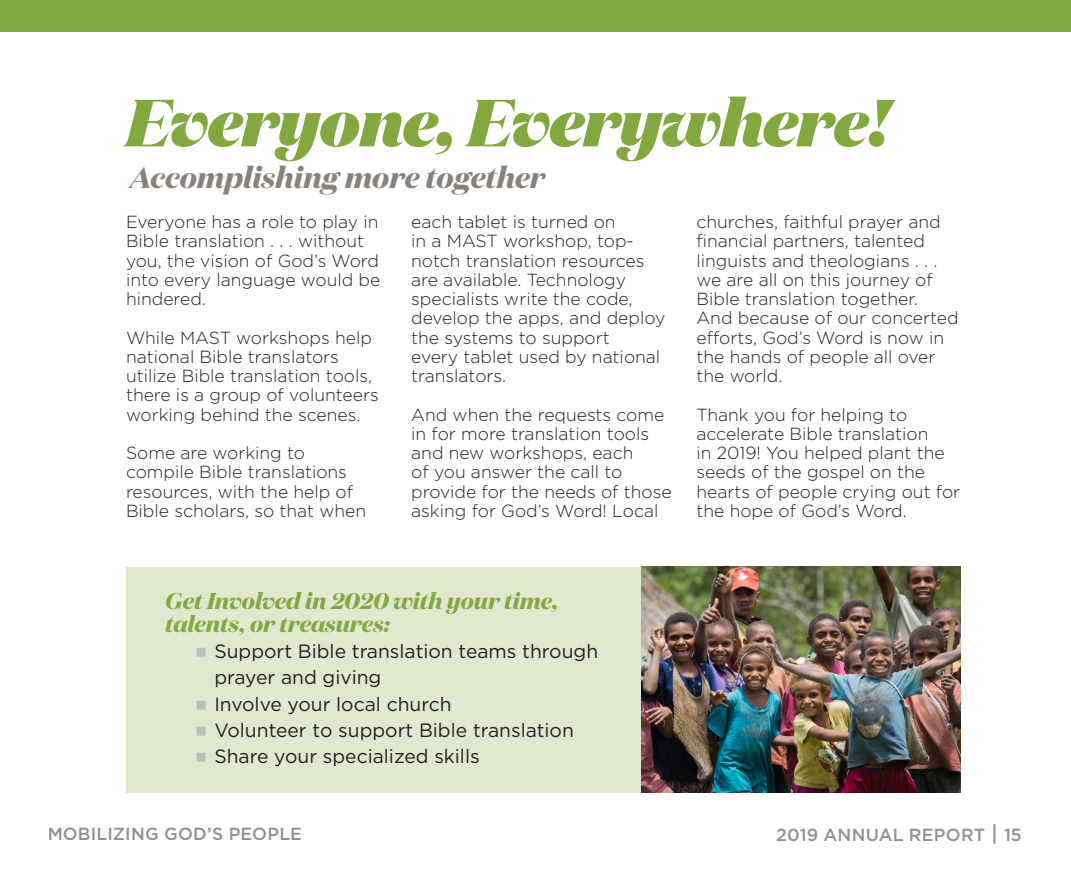
<style>
.page{position:relative;width:1071px;height:882px;background:#fff}
.page>*{position:absolute;margin:0;border:0;box-sizing:border-box;transform-origin:0 0}
.t1{font:italic 900 66.5px "Domaine Display";letter-spacing:-.01em;color:#82a93f}
.t2{font:italic 700 29.75px "Domaine Display";color:#8b817b}
.t3{font:italic 700 22.75px/22.8px "Domaine Display";color:#82a93f}
.t4{font:19.25px "Gotham";color:#231f20}
.t5{font:300 17.5px/19.2px "Gotham";color:#231f20}
.t6{font:500 17.5px "Gotham";letter-spacing:.015em;color:#231f20}
.s1{font-family:"Commercial Pi BT";font-size:17.5px;color:#bcbdc0}
.s2{font-size:21px}
</style>
<div class="page">
<div style="left:126px;top:567px;width:541px;height:226px;background:#e1e8d0"></div>
<div style="left:0;top:0;width:1071px;height:32px;background:#82a93f"></div>
<img style="left:641px;top:567px;width:320px;height:226px">
<h1 class="t1" style="left:126px;top:78px;width:765px">Everyone, Everywhere!</h1>
<h2 class="t2" style="left:130px;top:158px;width:417px">Accomplishing more together</h2>
<p class="t5" style="left:126px;top:212px;width:256px">Everyone has a role to play in<br>Bible translation . . . without you, the vision of God’s Word into every language would be hindered.</p>
<p class="t5" style="left:126px;top:327px;width:254px">While MAST workshops help national Bible translators utilize Bible translation tools, there is a group of volunteers working behind the scenes.</p>
<p class="t5" style="left:126px;top:443px;width:242px">Some are working to compile Bible translations resources, with the help of<br>Bible scholars, so that when</p>
<p class="t5" style="left:411px;top:212px;width:256px">each tablet is turned on<br>in a MAST workshop, top&shy;notch translation resources are available. Technology specialists write the code, develop the apps, and deploy the systems to support<br>every tablet used by national translators.</p>
<p class="t5" style="left:411px;top:404px;width:262px">And when the requests come in for more translation tools and new workshops, each<br>of you answer the call to provide for the needs of those asking for God’s Word! Local</p>
<p class="t5" style="left:696px;top:212px;width:264px">churches, faithful prayer and financial partners, talented linguists and theologians . . . we are all on this journey of<br>Bible translation together.<br>And because of our concerted efforts, God’s Word is now in the hands of people all over the world.</p>
<p class="t5" style="left:696px;top:404px;width:265px">Thank you for helping to accelerate Bible translation<br>in 2019! You helped plant the seeds of the gospel on the hearts of people crying out for the hope of God’s Word.</p>
<h3 class="t3" style="left:165px;top:590px;width:395px">Get Involved in 2020 with your time, talents, or treasures:</h3>
<p class="t4" style="left:197px;top:639px;width:403px"><span class="s1">4</span> Support Bible translation teams through</p>
<p class="t4" style="left:214px;top:665px;width:169px">prayer and giving</p>
<p class="t4" style="left:197px;top:692px;width:257px"><span class="s1">4</span> Involve your local church</p>
<p class="t4" style="left:197px;top:718px;width:379px"><span class="s1">4</span> Volunteer to support Bible translation</p>
<p class="t4" style="left:197px;top:744px;width:285px"><span class="s1">4</span> Share your specialized skills</p>
<p class="t6" style="left:47px;top:822px;width:256px">MOBILIZING GOD’S PEOPLE</p>
<p class="t6" style="left:776px;top:823px;width:247px">2019 ANNUAL REPORT <span class="s2">|</span> 15</p>
</div>
